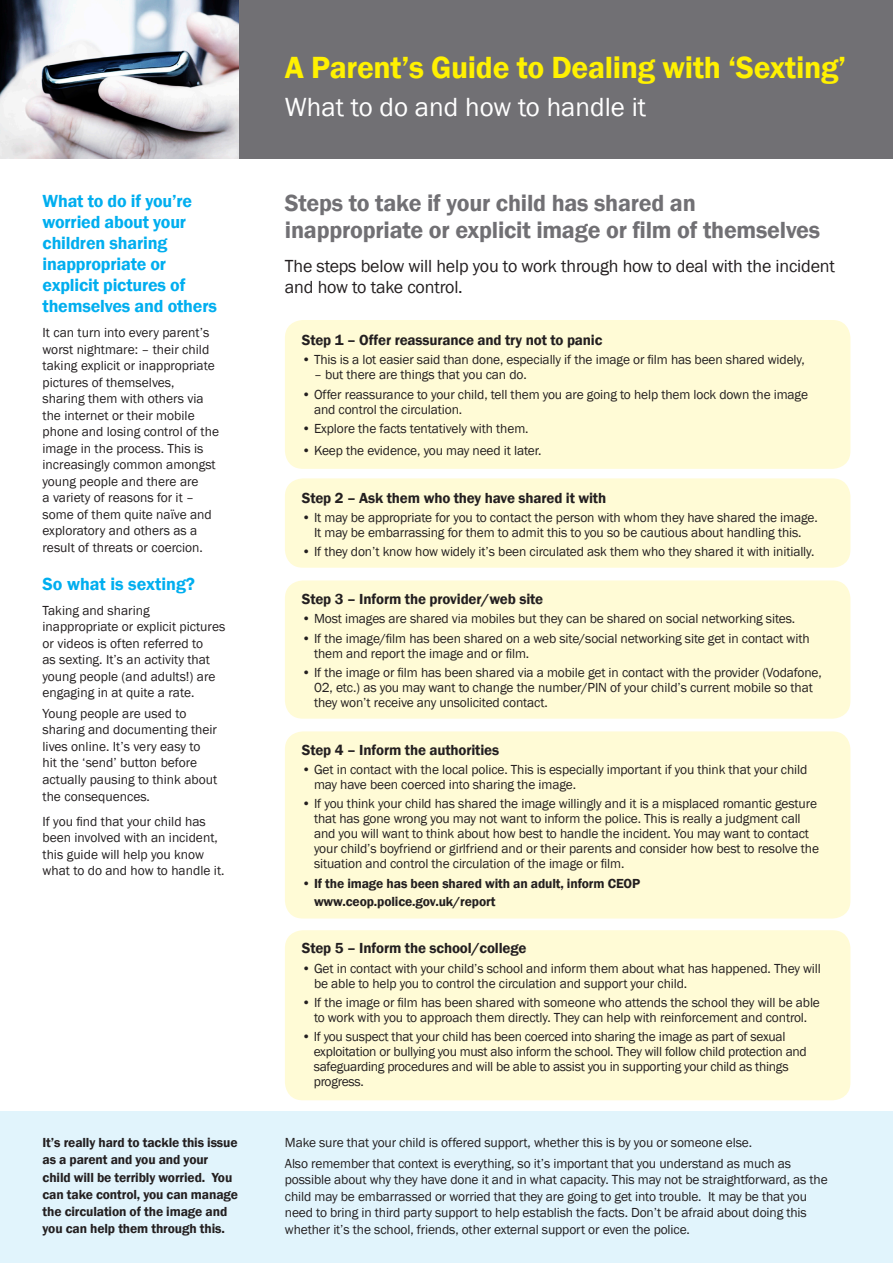
<style>
.page{position:relative;width:893px;height:1263px;background:#fff}
.page>*{position:absolute;margin:0;border:0;box-sizing:border-box;transform-origin:0 0}
.t1{font:600 31.5px "Franklin Gothic";letter-spacing:-.01em;color:#fff101}
.t2{font:27px "Franklin Gothic";color:#fff}
.t3{font:600 24px/27px "Franklin Gothic";letter-spacing:-.01em;color:#717074}
.t4{font:600 18px/21px "Franklin Gothic";letter-spacing:-.01em;color:#00aeef}
.t5{font:18px/21px "Franklin Gothic";letter-spacing:-.01em;color:#231f20}
.t6{font:600 15px "Franklin Gothic";letter-spacing:-.01em;color:#231f20}
.t7{font:13.5px/16.5px "Franklin Gothic";letter-spacing:-.01em;color:#231f20}
.t8{font:600 13.5px/17.2px "Franklin Gothic";letter-spacing:-.01em;color:#231f20}
.s1{font-weight:400}
</style>
<div class="page">
<div style="left:285px;top:320px;width:565px;height:149px;background:#fffbd6;border-radius:18px"></div>
<div style="left:285px;top:478px;width:565px;height:90px;background:#fffbd6;border-radius:18px"></div>
<div style="left:285px;top:580px;width:565px;height:139px;background:#fffbd6;border-radius:18px"></div>
<div style="left:285px;top:731px;width:565px;height:187px;background:#fffbd6;border-radius:18px"></div>
<div style="left:285px;top:930px;width:565px;height:170px;background:#fffbd6;border-radius:18px"></div>
<div style="left:0;top:0;width:893px;height:159px;background:#717074"></div>
<img style="left:0;top:0;width:238px;height:159px">
<div style="left:0;top:1111px;width:893px;height:152px;background:#e1f4fc"></div>
<p class="t4" style="left:43px;top:191px;width:176px">What to do if you’re worried about your children sharing inappropriate or explicit pictures of themselves and others</p>
<p class="t7" style="left:43px;top:325px;width:178px">It can turn into every parent’s worst nightmare: – their child taking explicit or inappropriate pictures of themselves, sharing them with others via the internet or their mobile phone and losing control of the image in the process. This is increasingly common amongst young people and there are<br>a variety of reasons for it – some of them quite naïve and exploratory and others as a result of threats or coercion.</p>
<p class="t4" style="left:43px;top:573px;width:154px">So what is sexting?</p>
<p class="t7" style="left:43px;top:602px;width:184px">Taking and sharing inappropriate or explicit pictures or videos is often referred to<br>as sexting. It’s an activity that young people (and adults!) are engaging in at quite a rate.</p>
<p class="t7" style="left:43px;top:705px;width:176px">Young people are used to sharing and documenting their lives online. It’s very easy to hit the ‘send’ button before actually pausing to think about the consequences.</p>
<p class="t7" style="left:43px;top:813px;width:183px">If you find that your child has been involved with an incident, this guide will help you know what to do and how to handle it.</p>
<p class="t8" style="left:43px;top:1134px;width:197px">It’s really hard to tackle this issue as a parent and you and your child will be terribly worried. You can take control, you can manage the circulation of the image and you can help them through this.</p>
<p class="t1" style="left:285px;top:48px;width:563px">A Parent’s Guide to Dealing with ‘Sexting’</p>
<p class="t2" style="left:285px;top:90px;width:363px">What to do and how to handle it</p>
<p class="t3" style="left:285px;top:190px;width:537px">Steps to take if your child has shared an inappropriate or explicit image or film of themselves</p>
<p class="t5" style="left:285px;top:256px;width:552px">The steps below will help you to work through how to deal with the incident and how to take control.</p>
<p class="t6" style="left:302px;top:331px;width:302px">Step 1 – Offer reassurance and try not to panic</p>
<p class="t7" style="left:302px;top:352px;width:504px">• This is a lot easier said than done, especially if the image or film has been shared widely,</p>
<p class="t7" style="left:314px;top:367px;width:214px">– but there are things that you can do.</p>
<p class="t7" style="left:314px;top:387px;width:496px;line-height:15px;text-indent:-12px">• Offer reassurance to your child, tell them you are going to help them lock down the image and control the circulation.</p>
<p class="t7" style="left:302px;top:420px;width:228px">• Explore the facts tentatively with them.</p>
<p class="t7" style="left:302px;top:443px;width:241px">• Keep the evidence, you may need it later.</p>
<p class="t6" style="left:302px;top:489px;width:306px">Step 2 – Ask them who they have shared it with</p>
<p class="t7" style="left:302px;top:510px;width:517px;line-height:15px;text-align:center">• It may be appropriate for you to contact the person with whom they have shared the image.<br>It may be embarrassing for them to admit this to you so be cautious about handling this.</p>
<p class="t7" style="left:302px;top:544px;width:514px">• If they don’t know how widely it’s been circulated ask them who they shared it with initially.</p>
<p class="t6" style="left:302px;top:590px;width:243px">Step 3 – Inform the provider/web site</p>
<p class="t7" style="left:302px;top:611px;width:495px">• Most images are shared via mobiles but they can be shared on social networking sites.</p>
<p class="t7" style="left:314px;top:631px;width:497px;line-height:15px;text-indent:-12px">• If the image/film has been shared on a web site/social networking site get in contact with them and report the image and or film.</p>
<p class="t7" style="left:314px;top:665px;width:509px;line-height:15px;text-indent:-12px">• If the image or film has been shared via a mobile get in contact with the provider (Vodafone,<br>02, etc.) as you may want to change the number/PIN of your child’s current mobile so that they won’t receive any unsolicited contact.</p>
<p class="t6" style="left:302px;top:740px;width:199px">Step 4 – Inform the authorities</p>
<p class="t7" style="left:314px;top:762px;width:495px;line-height:15px;text-indent:-12px">• Get in contact with the local police. This is especially important if you think that your child may have been coerced into sharing the image.</p>
<p class="t7" style="left:314px;top:796px;width:506px;line-height:15px;text-indent:-12px">• If you think your child has shared the image willingly and it is a misplaced romantic gesture that has gone wrong you may not want to inform the police. This is really a judgment call and you will want to think about how best to handle the incident. You may want to contact your child’s boyfriend or girlfriend and or their parents and consider how best to resolve the situation and control the circulation of the image or film.</p>
<p class="t8" style="left:314px;top:874px;width:328px;line-height:18px;text-indent:-12px"><span class="s1">•</span> If the image has been shared with an adult, inform CEOP www.ceop.police.gov.uk/report</p>
<p class="t6" style="left:302px;top:939px;width:226px">Step 5 – Inform the school/college</p>
<p class="t7" style="left:314px;top:961px;width:508px;line-height:15px;text-indent:-12px">• Get in contact with your child’s school and inform them about what has happened. They will be able to help you to control the circulation and support your child.</p>
<p class="t7" style="left:302px;top:995px;width:520px;line-height:15px;text-align:center">• If the image or film has been shared with someone who attends the school they will be able to work with you to approach them directly. They can help with reinforcement and control.</p>
<p class="t7" style="left:314px;top:1029px;width:495px;line-height:15px;text-indent:-12px">• If you suspect that your child has been coerced into sharing the image as part of sexual exploitation or bullying you must also inform the school. They will follow child protection and safeguarding procedures and will be able to assist you in supporting your child as things progress.</p>
<p class="t7" style="left:285px;top:1134px;width:469px">Make sure that your child is offered support, whether this is by you or someone else.</p>
<p class="t7" style="left:285px;top:1155px;width:544px">Also remember that context is everything, so it’s important that you understand as much as possible about why they have done it and in what capacity. This may not be straightforward, as the child may be embarrassed or worried that they are going to get into trouble. It may be that you need to bring in third party support to help establish the facts. Don’t be afraid about doing this whether it’s the school, friends, other external support or even the police.</p>
</div>
